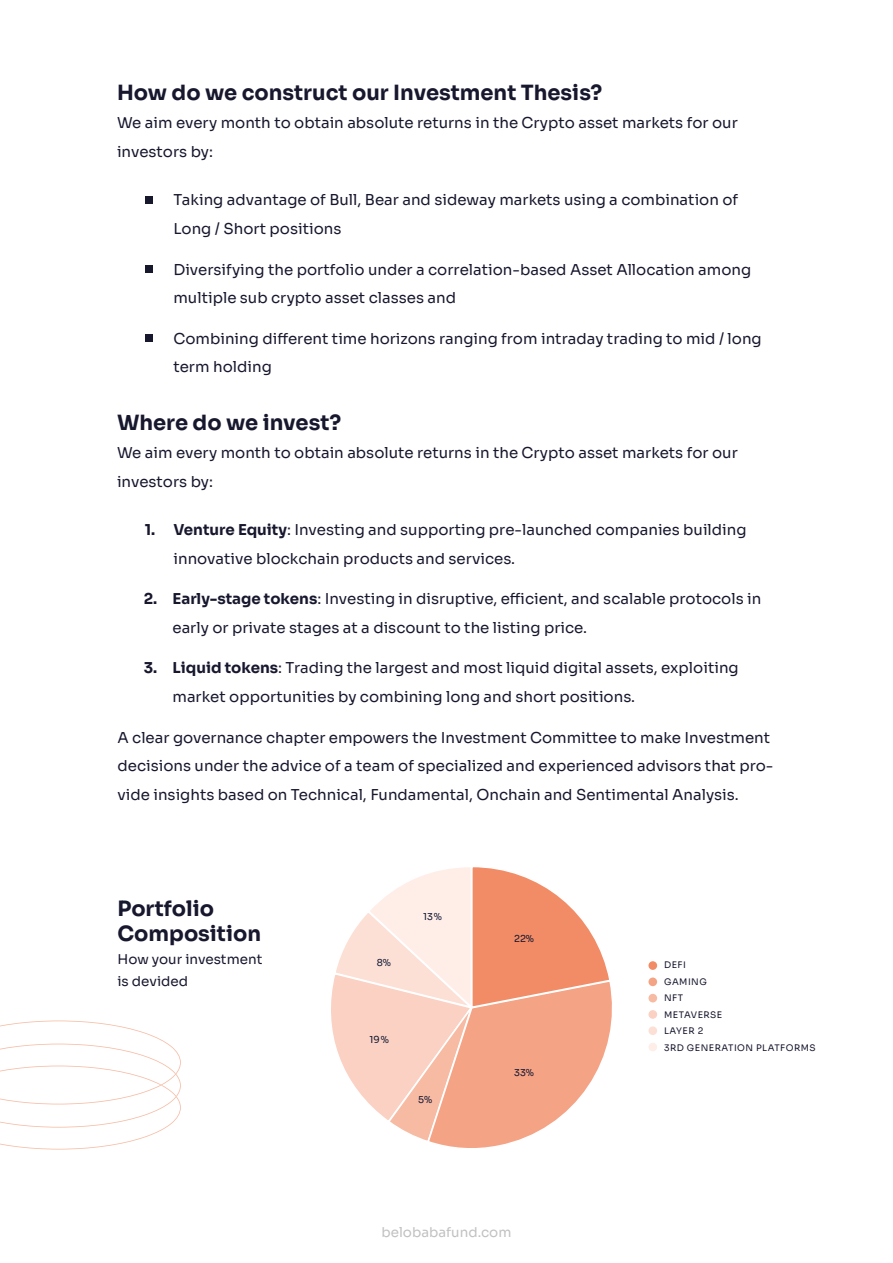
<style>
.page{position:relative;width:893px;height:1263px;background:#fff}
.page>*{position:absolute;margin:0;border:0;box-sizing:border-box;transform-origin:0 0}
.t1{font:700 21px/25.2px "Sora";color:#17172e}
.t2{font:15px/28.5px "Sora";color:#17172e}
.t3{font:700 15px "Sora";color:#17172e}
.t4{font:13.5px/22.5px "Sora";color:#17172e}
.t5{font:13.5px "Sora";color:#c1c1c1}
.t6{font:9.6px "Sora";color:#0d1430}
.t7{font:9px/16.5px "Sora";letter-spacing:.05em;color:#17172e}
.s1{font-weight:700}
</style>
<div class="page">
<div style="left:145px;top:196px;width:7px;height:7px;background:#17172e"></div>
<div style="left:145px;top:265px;width:7px;height:7px;background:#17172e"></div>
<div style="left:145px;top:334px;width:7px;height:7px;background:#17172e"></div>
<div style="left:648px;top:961px;width:9px;height:9px;background:#f28c66;border-radius:50%"></div>
<div style="left:648px;top:977px;width:9px;height:9px;background:#f5a385;border-radius:50%"></div>
<div style="left:648px;top:994px;width:9px;height:8px;background:#f7baa3;border-radius:50%"></div>
<div style="left:648px;top:1010px;width:9px;height:9px;background:#fad1c2;border-radius:50%"></div>
<div style="left:648px;top:1026px;width:9px;height:9px;background:#fce0d6;border-radius:50%"></div>
<div style="left:648px;top:1043px;width:9px;height:8px;background:#ffede8;border-radius:50%"></div>
<svg style="left:331px;top:867px;width:281px;height:281px"></svg>
<svg style="left:0;top:1020px;width:181px;height:129px"></svg>
<h1 class="t1" style="left:117px;top:78px;width:487px">How do we construct our Investment Thesis?</h1>
<p class="t2" style="left:117px;top:107px;width:622px">We aim every month to obtain absolute returns in the Crypto asset markets for our investors by:</p>
<p class="t2" style="left:173px;top:184px;width:566px">Taking advantage of Bull, Bear and sideway markets using a combination of<br>Long / Short positions</p>
<p class="t2" style="left:173px;top:254px;width:579px">Diversifying the portfolio under a correlation-based Asset Allocation among multiple sub crypto asset classes and</p>
<p class="t2" style="left:173px;top:322px;width:590px">Combining different time horizons ranging from intraday trading to mid / long term holding</p>
<h1 class="t1" style="left:117px;top:408px;width:226px">Where do we invest?</h1>
<p class="t2" style="left:117px;top:437px;width:622px">We aim every month to obtain absolute returns in the Crypto asset markets for our investors by:</p>
<p class="t3" style="left:145px;top:518px;width:12px">1.</p>
<p class="t2" style="left:173px;top:514px;width:575px"><span class="s1">Venture Equity</span>: Investing and supporting pre-launched companies building innovative blockchain products and services.</p>
<p class="t3" style="left:144px;top:586px;width:15px">2.</p>
<p class="t2" style="left:172px;top:583px;width:590px"><span class="s1">Early-stage tokens</span>: Investing in disruptive, efficient, and scalable protocols in early or private stages at a discount to the listing price.</p>
<p class="t3" style="left:144px;top:656px;width:15px">3.</p>
<p class="t2" style="left:172px;top:652px;width:568px"><span class="s1">Liquid tokens</span>: Trading the largest and most liquid digital assets, exploiting market opportunities by combining long and short positions.</p>
<p class="t2" style="left:117px;top:722px;width:657px">A clear governance chapter empowers the Investment Committee to make Investment decisions under the advice of a team of specialized and experienced advisors that pro&shy;vide insights based on Technical, Fundamental, Onchain and Sentimental Analysis.</p>
<h1 class="t1" style="left:117px;top:894px;width:145px">Portfolio<br>Composition</h1>
<p class="t4" style="left:117px;top:946px;width:146px">How your investment is devided</p>
<p class="t6" style="left:377px;top:954px;width:16px">8%</p>
<p class="t6" style="left:370px;top:1032px;width:21px">19%</p>
<p class="t6" style="left:423px;top:908px;width:21px">13%</p>
<p class="t6" style="left:418px;top:1092px;width:16px">5%</p>
<p class="t6" style="left:514px;top:931px;width:21px">22%</p>
<p class="t6" style="left:514px;top:1065px;width:21px">33%</p>
<p class="t5" style="left:381px;top:1221px;width:131px">belobabafund.com</p>
<p class="t7" style="left:664px;top:956px;width:153px">DEFI<br>GAMING<br>NFT<br>METAVERSE<br>LAYER 2<br>3RD GENERATION PLATFORMS</p>
</div>
